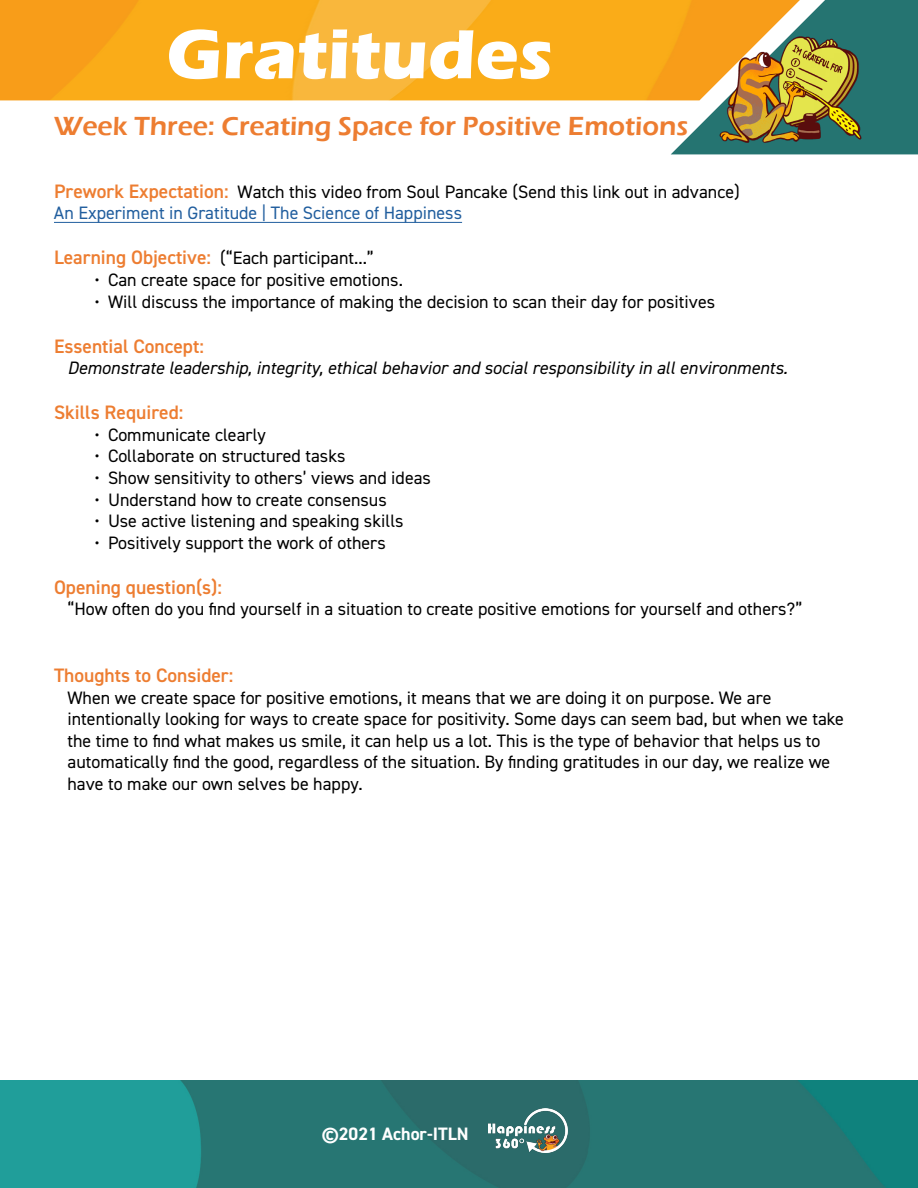
<style>
.page{position:relative;width:918px;height:1188px;background:#fff}
.page>*{position:absolute;margin:0;border:0;box-sizing:border-box;transform-origin:0 0}
.t1{font:700 72px "Eras ITC";color:#fff}
.t2{font:600 27px "Eras ITC";color:#ed7d31}
.t3{font:600 19.5px "DIN2014";color:#ed7d31}
.t4{font:18px/21.6px "DIN2014";color:#000}
.t5{font:italic 18px "DIN2014";color:#000}
.t6{font:700 18px "DIN2014";color:#fff}
.s1{font-weight:600;font-size:19.5px;color:#ed7d31}
.s2{color:#215e9e}
</style>
<div class="page">
<img style="left:0;top:1080px;width:918px;height:108px">
<img style="left:0;top:0;width:671px;height:100px">
<img style="left:671px;top:0;width:247px;height:154px">
<img style="left:489px;top:1108px;width:79px;height:44px">
<img style="left:719px;top:18px;width:143px;height:137px">
<hr style="left:54px;top:222px;width:408px;height:1px;background:#215e9e">
<h1 class="t1" style="left:166px;top:13px;width:388px">Gratitudes</h1>
<h2 class="t2" style="left:54px;top:111px;width:636px">Week Three: Creating Space for Positive Emotions</h2>
<p class="t4" style="left:54px;top:180px;width:687px"><span class="s1">Prework Expectation:</span> Watch this video from Soul Pancake (Send this link out in advance)<br><span class="s2">An Experiment in Gratitude | The Science of Happiness</span></p>
<p class="t4" style="left:54px;top:247px;width:321px"><span class="s1">Learning Objective:</span> (“Each participant...”</p>
<p class="t4" style="left:95px;top:269px;width:310px">• Can create space for positive emotions.</p>
<p class="t4" style="left:95px;top:290px;width:622px">• Will discuss the importance of making the decision to scan their day for positives</p>
<p class="t3" style="left:54px;top:333px;width:151px">Essential Concept:</p>
<p class="t5" style="left:68px;top:357px;width:722px">Demonstrate leadership, integrity, ethical behavior and social responsibility in all environments.</p>
<p class="t3" style="left:54px;top:399px;width:131px">Skills Required:</p>
<p class="t4" style="left:94px;top:423px;width:173px">• Communicate clearly</p>
<p class="t4" style="left:94px;top:445px;width:252px">• Collaborate on structured tasks</p>
<p class="t4" style="left:94px;top:467px;width:338px">• Show sensitivity to others’ views and ideas</p>
<p class="t4" style="left:94px;top:488px;width:294px">• Understand how to create consensus</p>
<p class="t4" style="left:94px;top:510px;width:311px">• Use active listening and speaking skills</p>
<p class="t4" style="left:94px;top:531px;width:293px">• Positively support the work of others</p>
<p class="t3" style="left:54px;top:574px;width:170px">Opening question(s):</p>
<p class="t4" style="left:68px;top:598px;width:736px">“How often do you find yourself in a situation to create positive emotions for yourself and others?”</p>
<p class="t3" style="left:54px;top:662px;width:181px">Thoughts to Consider:</p>
<p class="t4" style="left:68px;top:686px;width:778px">When we create space for positive emotions, it means that we are doing it on purpose. We are intentionally looking for ways to create space for positivity. Some days can seem bad, but when we take the time to find what makes us smile, it can help us a lot. This is the type of behavior that helps us to automatically find the good, regardless of the situation. By finding gratitudes in our day, we realize we have to make our own selves be happy.</p>
<p class="t6" style="left:322px;top:1122px;width:148px">©2021 Achor-ITLN</p>
</div>
